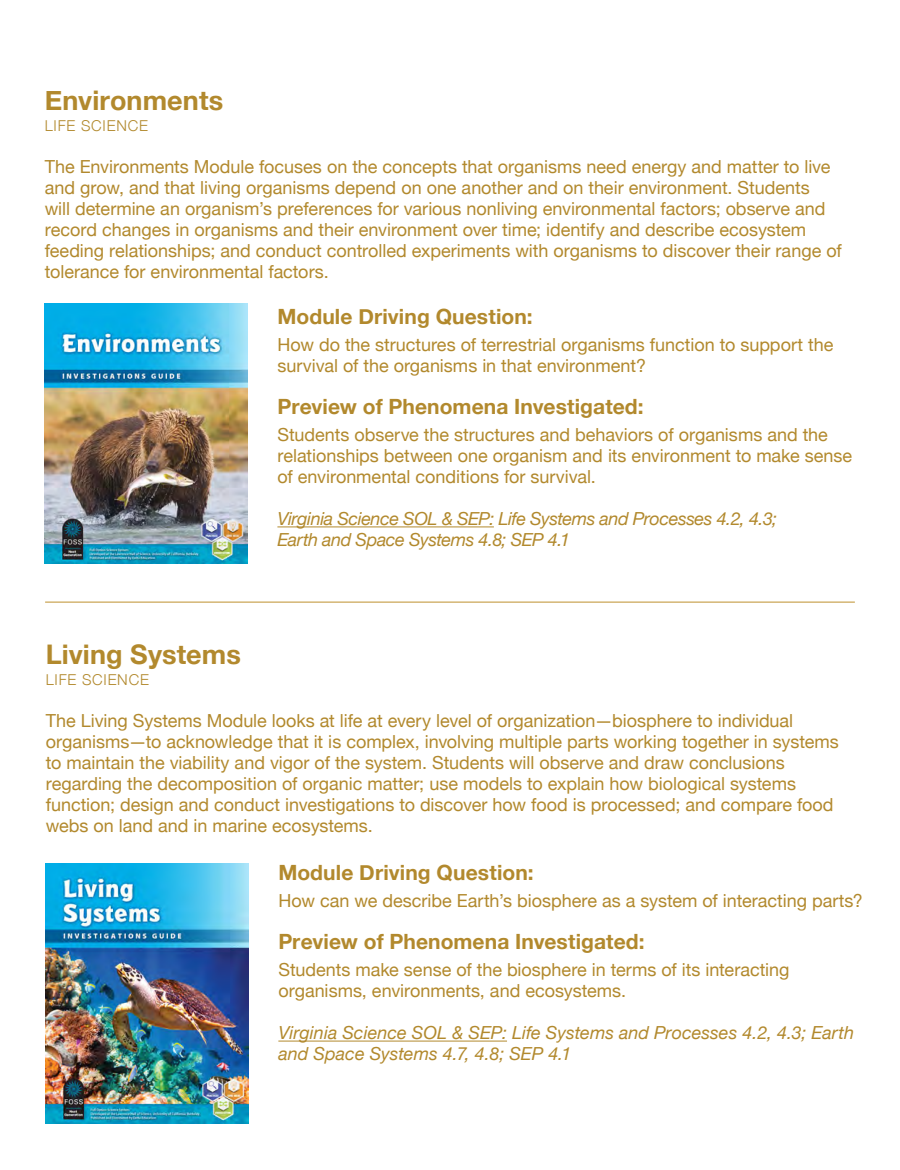
<style>
.page{position:relative;width:900px;height:1170px;background:#fff}
.page>*{position:absolute;margin:0;border:0;box-sizing:border-box;transform-origin:0 0}
.t1{font:700 27px "Helvetica Neue";letter-spacing:.005em;color:#b2892d}
.t2{font:700 21px "Helvetica Neue";letter-spacing:.005em;color:#b2892d}
.t3{font:18px/21px "Helvetica Neue";color:#b2892d}
.t4{font:italic 18px/21px "Helvetica Neue";letter-spacing:-.015em;color:#b2892d}
.t5{font:300 15px "Helvetica Neue";letter-spacing:.05em;color:#b2892d}
</style>
<div class="page">
<img style="left:46px;top:864px;width:203px;height:259px">
<img style="left:45px;top:304px;width:203px;height:259px">
<hr style="left:278px;top:1041px;width:229px;height:1px;background:#b2892d">
<hr style="left:45px;top:602px;width:810px;height:1px;background:#be902d">
<hr style="left:277px;top:526px;width:217px;height:1px;background:#b2892d">
<p class="t1" style="left:45px;top:79px;width:180px">Environments</p>
<p class="t5" style="left:45px;top:113px;width:105px">LIFE SCIENCE</p>
<p class="t3" style="left:45px;top:157px;width:799px">The Environments Module focuses on the concepts that organisms need energy and matter to live and grow, and that living organisms depend on one another and on their environment. Students<br>will determine an organism’s preferences for various nonliving environmental factors; observe and record changes in organisms and their environment over time; identify and describe ecosystem feeding relationships; and conduct controlled experiments with organisms to discover their range of tolerance for environmental factors.</p>
<p class="t2" style="left:277px;top:300px;width:257px">Module Driving Question:</p>
<p class="t3" style="left:277px;top:335px;width:558px">How do the structures of terrestrial organisms function to support the survival of the organisms in that environment?</p>
<p class="t2" style="left:277px;top:390px;width:368px">Preview of Phenomena Investigated:</p>
<p class="t3" style="left:277px;top:425px;width:576px">Students observe the structures and behaviors of organisms and the relationships between one organism and its environment to make sense of environmental conditions for survival.</p>
<p class="t4" style="left:277px;top:509px;width:501px">Virginia Science SOL &amp; SEP: Life Systems and Processes 4.2, 4.3;</p>
<p class="t4" style="left:277px;top:530px;width:294px">Earth and Space Systems 4.8; SEP 4.1</p>
<p class="t1" style="left:46px;top:633px;width:197px">Living Systems</p>
<p class="t5" style="left:46px;top:668px;width:105px">LIFE SCIENCE</p>
<p class="t3" style="left:46px;top:711px;width:795px">The Living Systems Module looks at life at every level of organization—biosphere to individual organisms—to acknowledge that it is complex, involving multiple parts working together in systems to maintain the viability and vigor of the system. Students will observe and draw conclusions regarding the decomposition of organic matter; use models to explain how biological systems function; design and conduct investigations to discover how food is processed; and compare food webs on land and in marine ecosystems.</p>
<p class="t2" style="left:278px;top:856px;width:257px">Module Driving Question:</p>
<p class="t3" style="left:278px;top:891px;width:586px">How can we describe Earth’s biosphere as a system of interacting parts?</p>
<p class="t2" style="left:278px;top:925px;width:368px">Preview of Phenomena Investigated:</p>
<p class="t3" style="left:278px;top:960px;width:513px">Students make sense of the biosphere in terms of its interacting organisms, environments, and ecosystems.</p>
<p class="t4" style="left:278px;top:1023px;width:577px">Virginia Science SOL &amp; SEP: Life Systems and Processes 4.2, 4.3; Earth and Space Systems 4.7, 4.8; SEP 4.1</p>
</div>
